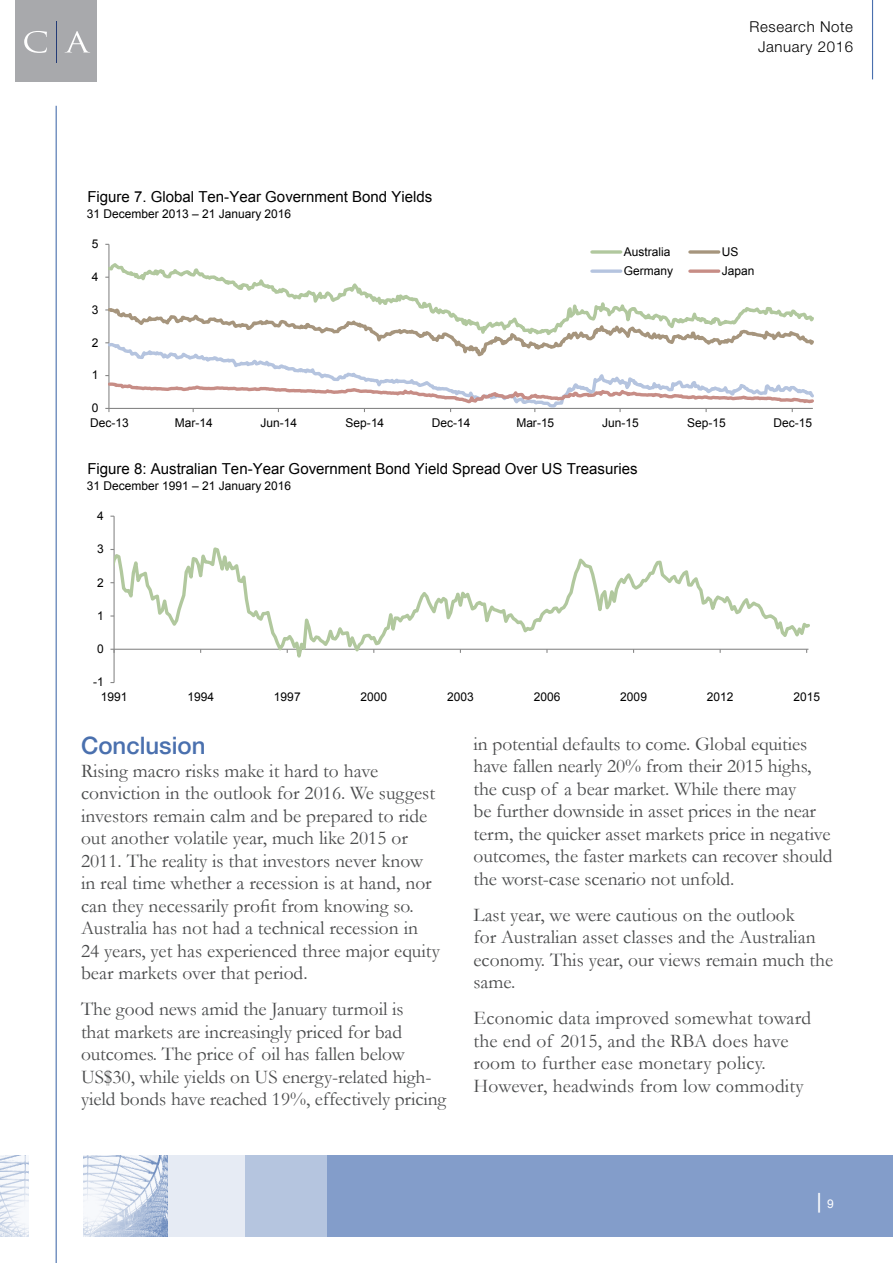
<style>
.page{position:relative;width:893px;height:1263px;background:#fff}
.page>*{position:absolute;margin:0;border:0;box-sizing:border-box;transform-origin:0 0}
.t1{font:500 24px "Helvetica Neue LT";color:#4a70ae}
.t2{font:21px "Arial";color:#fff}
.t3{font:19.5px/22.5px "Garamond";color:#4a4b4c}
.t4{font:15.15px "Arial";color:#000}
.t5{font:300 15px/19.5px "Helvetica Neue LT Std";letter-spacing:.04em;color:#000;text-align:center}
.t6{font:12px "Arial";color:#000}
.s1{font-size:12px}
</style>
<div class="page">
<hr style="left:56px;top:106px;width:1px;height:1157px;background:#4a70ae">
<div style="left:16px;top:1px;width:81px;height:81px;background:#a8a9ac"></div>
<hr style="left:56px;top:21px;width:1px;height:42px;background:#233b76">
<svg style="left:24px;top:31px;width:66px;height:22px"></svg>
<hr style="left:872px;top:0;width:1px;height:79px;background:#4a70ae">
<div style="left:165px;top:1155px;width:81px;height:81px;background:#e6ebf4"></div>
<div style="left:327px;top:1155px;width:566px;height:81px;background:#839dca"></div>
<div style="left:246px;top:1155px;width:81px;height:81px;background:#b5c5df"></div>
<img style="left:0;top:1155px;width:29px;height:81px">
<img style="left:84px;top:1155px;width:83px;height:81px">
<hr style="left:108px;top:244px;width:1px;height:164px;background:#868686">
<svg style="left:105px;top:260px;width:709px;height:152px"></svg>
<svg style="left:592px;top:250px;width:29px;height:4px"></svg>
<svg style="left:690px;top:250px;width:29px;height:4px"></svg>
<svg style="left:592px;top:269px;width:29px;height:4px"></svg>
<svg style="left:690px;top:269px;width:29px;height:4px"></svg>
<hr style="left:114px;top:516px;width:1px;height:166px;background:#868686">
<hr style="left:114px;top:649px;width:694px;height:1px;background:#868686">
<svg style="left:114px;top:516px;width:348px;height:157px"></svg>
<svg style="left:454px;top:554px;width:355px;height:89px"></svg>
<p class="t4" style="left:87px;top:187px;width:346px">Figure 7. Global Ten-Year Government Bond Yields</p>
<p class="t6" style="left:87px;top:206px;width:206px">31 December 2013 – 21 January 2016</p>
<p class="t6" style="left:92px;top:236px;width:8px">5</p>
<p class="t6" style="left:92px;top:269px;width:8px">4</p>
<p class="t6" style="left:92px;top:302px;width:8px">3</p>
<p class="t6" style="left:92px;top:335px;width:8px">2</p>
<p class="t6" style="left:92px;top:367px;width:8px">1</p>
<p class="t6" style="left:92px;top:400px;width:8px">0</p>
<p class="t5" style="left:750px;top:17px;width:105px">Research Note<br>January 2016</p>
<p class="t6" style="left:624px;top:244px;width:48px">Australia</p>
<p class="t6" style="left:722px;top:244px;width:18px">US</p>
<p class="t6" style="left:624px;top:263px;width:51px">Germany</p>
<p class="t6" style="left:722px;top:263px;width:34px">Japan</p>
<p class="t6" style="left:90px;top:415px;width:40px">Dec-13</p>
<p class="t6" style="left:175px;top:415px;width:39px">Mar-14</p>
<p class="t6" style="left:261px;top:415px;width:38px">Jun-14</p>
<p class="t6" style="left:346px;top:415px;width:40px">Sep-14</p>
<p class="t6" style="left:432px;top:415px;width:40px">Dec-14</p>
<p class="t6" style="left:516px;top:415px;width:39px">Mar-15</p>
<p class="t6" style="left:602px;top:415px;width:38px">Jun-15</p>
<p class="t6" style="left:687px;top:415px;width:40px">Sep-15</p>
<p class="t6" style="left:773px;top:415px;width:40px">Dec-15</p>
<p class="t4" style="left:87px;top:458px;width:552px">Figure 8: Australian Ten-Year Government Bond Yield Spread Over US Treasuries</p>
<p class="t6" style="left:87px;top:478px;width:206px">31 December 1991 – 21 January 2016</p>
<p class="t6" style="left:97px;top:508px;width:8px">4</p>
<p class="t6" style="left:97px;top:541px;width:8px">3</p>
<p class="t6" style="left:97px;top:574px;width:8px">2</p>
<p class="t6" style="left:97px;top:608px;width:8px">1</p>
<p class="t6" style="left:97px;top:641px;width:8px">0</p>
<p class="t6" style="left:93px;top:674px;width:12px">-1</p>
<p class="t6" style="left:101px;top:689px;width:28px">1991</p>
<p class="t6" style="left:187px;top:689px;width:28px">1994</p>
<p class="t6" style="left:274px;top:689px;width:28px">1997</p>
<p class="t6" style="left:361px;top:689px;width:28px">2000</p>
<p class="t6" style="left:447px;top:689px;width:28px">2003</p>
<p class="t6" style="left:534px;top:689px;width:28px">2006</p>
<p class="t6" style="left:620px;top:689px;width:28px">2009</p>
<p class="t6" style="left:707px;top:689px;width:28px">2012</p>
<p class="t6" style="left:793px;top:689px;width:28px">2015</p>
<p class="t1" style="left:81px;top:731px;width:126px">Conclusion</p>
<p class="t3" style="left:81px;top:759px;width:360px">Rising macro risks make it hard to have conviction in the outlook for 2016. We suggest investors remain calm and be prepared to ride out another volatile year, much like 2015 or 2011. The reality is that investors never know in real time whether a recession is at hand, nor can they necessarily profit from knowing so.<br>Australia has not had a technical recession in 24 years, yet has experienced three major equity bear markets over that period.</p>
<p class="t3" style="left:81px;top:997px;width:367px">The good news amid the January turmoil is<br>that markets are increasingly priced for bad outcomes. The price of oil has fallen below US$30, while yields on US energy-related high&shy;yield bonds have reached 19%, effectively pricing</p>
<p class="t3" style="left:473px;top:732px;width:361px">in potential defaults to come. Global equities have fallen nearly 20% from their 2015 highs, the cusp of a bear market. While there may<br>be further downside in asset prices in the near term, the quicker asset markets price in negative outcomes, the faster markets can recover should the worst-case scenario not unfold.</p>
<p class="t3" style="left:473px;top:903px;width:361px">Last year, we were cautious on the outlook<br>for Australian asset classes and the Australian economy. This year, our views remain much the same.</p>
<p class="t3" style="left:473px;top:1006px;width:339px">Economic data improved somewhat toward the end of 2015, and the RBA does have room to further ease monetary policy.<br>However, headwinds from low commodity</p>
<p class="t2" style="left:816px;top:1187px;width:19px">| <span class="s1">9</span></p>
</div>
